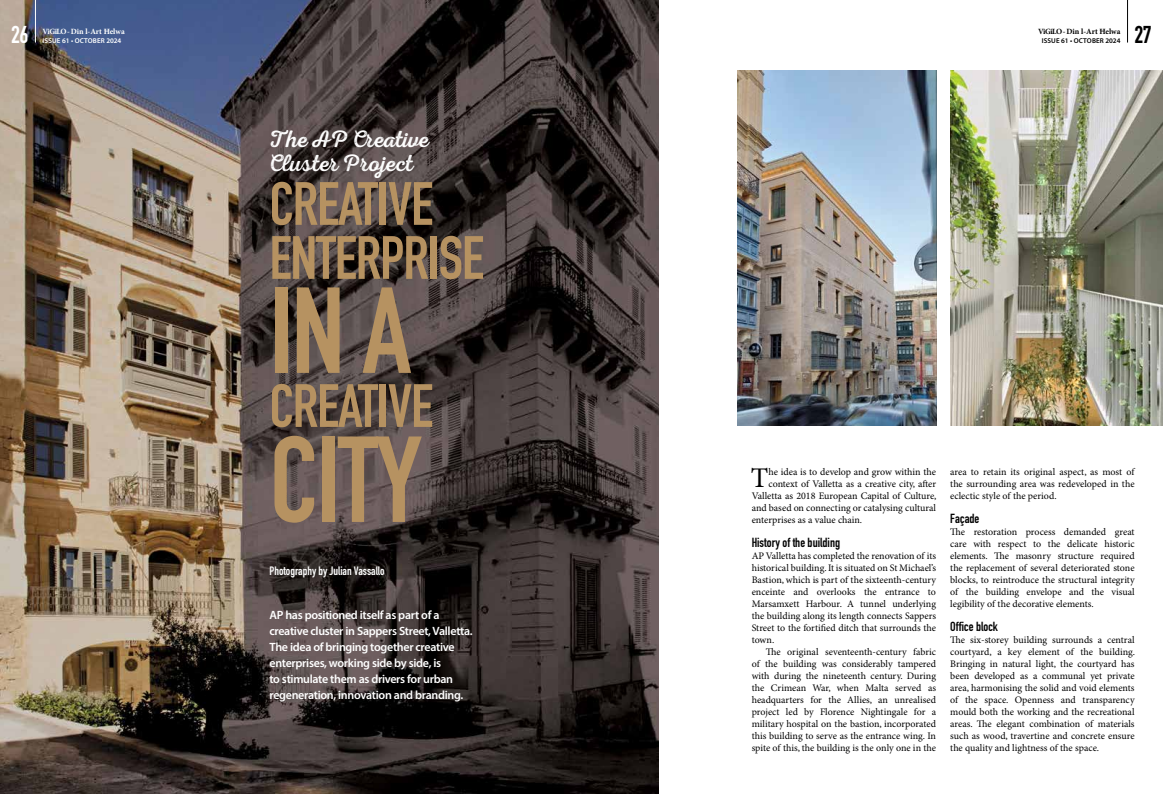
<style>
.page{position:relative;width:1163px;height:794px;background:#fff}
.page>*{position:absolute;margin:0;border:0;box-sizing:border-box;transform-origin:0 0}
.t1{font:700 120px "DIN Condensed";letter-spacing:-.02em;color:#b69261}
.t2{font:700 60px/54px "DIN Condensed";letter-spacing:-.02em;color:#b69261}
.t3{font:28.5px "Minion Pro";color:#000}
.t4{font:24px/24px "Nexa Rust Script R 01";color:#fff}
.t5{font:700 24px "DIN Condensed";color:#000}
.t6{font:700 24px "DIN Condensed";color:#fff}
.t7{font:700 13px "DIN Condensed";color:#000}
.t8{font:600 12px/16px "Myriad Pro";letter-spacing:-.025em;color:#fff}
.t9{font:700 12px "DIN Condensed";color:#fff}
.t10{font:10px/12px "Minion Pro";color:#000;text-align:justify}
.t11{font:700 8px "Minion Pro";letter-spacing:-.005em;color:#000}
.t12{font:700 8px "Minion Pro";letter-spacing:-.005em;color:#fff}
.t13{font:600 7px "Myriad Pro";letter-spacing:.02em;color:#000}
.t14{font:600 7px "Myriad Pro";letter-spacing:.02em;color:#fff}
</style>
<div class="page">
<hr style="left:1127px;top:0;width:1px;height:43px;background:#000">
<img style="left:0;top:0;width:658px;height:794px">
<hr style="left:35px;top:0;width:1px;height:43px;background:#fff">
<img style="left:737px;top:71px;width:198px;height:354px">
<img style="left:950px;top:71px;width:212px;height:354px">
<h3 class="t6" style="left:11px;top:18px;width:19px">26</h3>
<p class="t12" style="left:43px;top:27px;width:84px">ViGiLO - Din l-Art Ħelwa</p>
<p class="t14" style="left:43px;top:36px;width:80px">ISSUE 61 • OCTOBER 2024</p>
<h3 class="t4" style="left:269px;top:126px;width:160px">The AP Creative<br>Cluster Project</h3>
<h2 class="t2" style="left:269px;top:176px;width:216px">CREATIVE<br>ENTERPRISE</h2>
<h1 class="t1" style="left:269px;top:250px;width:143px">IN A</h1>
<h2 class="t2" style="left:269px;top:378px;width:165px">CREATIVE</h2>
<h1 class="t1" style="left:269px;top:399px;width:154px">CITY</h1>
<p class="t9" style="left:269px;top:562px;width:117px">Photography by Julian Vassallo</p>
<p class="t8" style="left:269px;top:606px;width:205px">AP has positioned itself as part of a creative cluster in Sappers Street, Valletta.<br>The idea of bringing together creative enterprises, working side by side, is<br>to stimulate them as drivers for urban regeneration, innovation and branding.</p>
<p class="t11" style="left:1038px;top:27px;width:84px">ViGiLO - Din l-Art Ħelwa</p>
<p class="t13" style="left:1041px;top:36px;width:80px">ISSUE 61 • OCTOBER 2024</p>
<h3 class="t5" style="left:1134px;top:18px;width:19px">27</h3>
<h3 class="t3" style="left:750px;top:461px;width:19px">T</h3>
<p class="t10" style="left:768px;top:466px;width:169px">he idea is to develop and grow within the</p>
<p class="t10" style="left:768px;top:478px;width:169px">context of Valletta as a creative city, after</p>
<p class="t10" style="left:751px;top:490px;width:186px">Valletta as 2018 European Capital of Culture,</p>
<p class="t10" style="left:751px;top:502px;width:186px">and based on connecting or catalysing cultural</p>
<p class="t10" style="left:751px;top:514px;width:112px">enterprises as a value chain.</p>
<h3 class="t7" style="left:751px;top:534px;width:90px">History of the building</h3>
<p class="t10" style="left:751px;top:550px;width:186px">AP Valletta has completed the renovation of its historical building. It is situated on St Michael’s Bastion, which is part of the sixteenth-century enceinte and overlooks the entrance to Marsamxett Harbour. A tunnel underlying the building along its length connects Sappers Street to the fortified ditch that surrounds the town.</p>
<p class="t10" style="left:751px;top:646px;width:186px;text-indent:14px">The original seventeenth-century fabric of the building was considerably tampered with during the nineteenth century. During the Crimean War, when Malta served as headquarters for the Allies, an unrealised project led by Florence Nightingale for a military hospital on the bastion, incorporated this building to serve as the entrance wing. In spite of this, the building is the only one in the</p>
<p class="t10" style="left:950px;top:466px;width:186px">area to retain its original aspect, as most of the surrounding area was redeveloped in the eclectic style of the period.</p>
<h3 class="t7" style="left:950px;top:510px;width:31px">Façade</h3>
<p class="t10" style="left:950px;top:526px;width:186px">The restoration process demanded great care with respect to the delicate historic elements. The masonry structure required the replacement of several deteriorated stone blocks, to reintroduce the structural integrity of the building envelope and the visual legibility of the decorative elements.</p>
<h3 class="t7" style="left:950px;top:618px;width:49px">Office block</h3>
<p class="t10" style="left:950px;top:634px;width:186px">The six-storey building surrounds a central courtyard, a key element of the building.<br>Bringing in natural light, the courtyard has been developed as a communal yet private area, harmonising the solid and void elements of the space. Openness and transparency mould both the working and the recreational areas. The elegant combination of materials such as wood, travertine and concrete ensure the quality and lightness of the space.</p>
</div>
